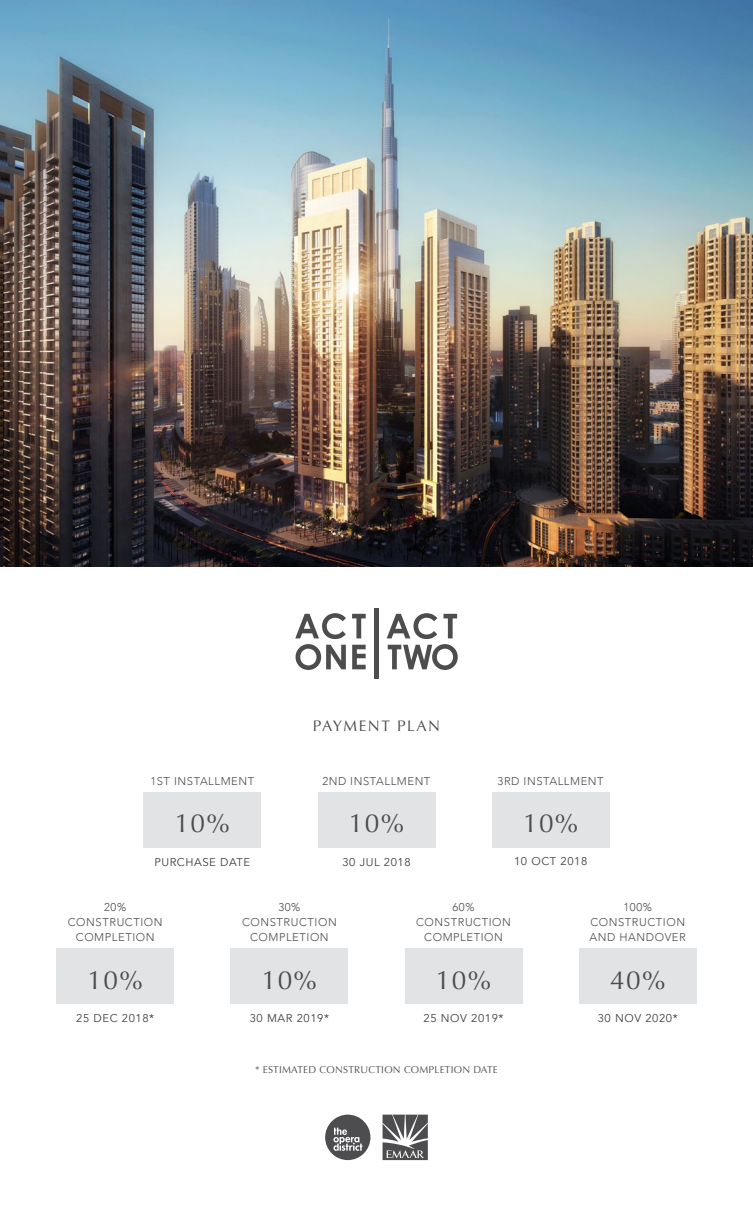
<style>
.page{position:relative;width:753px;height:1205px;background:#fff}
.page>*{position:absolute;margin:0;border:0;box-sizing:border-box;transform-origin:0 0}
.t1{font:26.25px "Optima";letter-spacing:.05em;color:#4c4c4e}
.t2{font:15.25px "Optima";letter-spacing:.1em;color:#4c4c4e}
.t3{font:300 11.25px/15px "Avenir";letter-spacing:.05em;color:#4c4c4e;text-align:center}
.t4{font:11.25px "Avenir";letter-spacing:.05em;color:#414042}
.t5{font:10px "Optima";letter-spacing:.025em;color:#4c4c4e}
</style>
<div class="page">
<div style="left:56px;top:948px;width:118px;height:56px;background:#e2e3e4"></div>
<div style="left:230px;top:948px;width:118px;height:56px;background:#e2e3e4"></div>
<div style="left:404px;top:948px;width:118px;height:56px;background:#e2e3e4"></div>
<div style="left:578px;top:948px;width:118px;height:56px;background:#e2e3e4"></div>
<div style="left:143px;top:792px;width:118px;height:56px;background:#e2e3e4"></div>
<div style="left:491px;top:792px;width:118px;height:56px;background:#e2e3e4"></div>
<div style="left:317px;top:792px;width:118px;height:56px;background:#e2e3e4"></div>
<img style="left:0;top:0;width:753px;height:566px">
<svg style="left:325px;top:1114px;width:45px;height:46px"></svg>
<svg style="left:382px;top:1114px;width:46px;height:46px;background:#7a7a7b"></svg>
<svg style="left:352px;top:614px;width:13px;height:24px"></svg>
<svg style="left:295px;top:613px;width:51px;height:57px"></svg>
<svg style="left:352px;top:645px;width:13px;height:24px"></svg>
<hr style="left:374px;top:608px;width:4px;height:70px;background:#4d4d4f">
<svg style="left:386px;top:613px;width:71px;height:57px"></svg>
<p class="t3" style="left:150px;top:774px;width:105px">1ST INSTALLMENT</p>
<h1 class="t1" style="left:175px;top:808px;width:57px">10%</h1>
<p class="t4" style="left:154px;top:855px;width:97px">PURCHASE DATE</p>
<h2 class="t2" style="left:313px;top:716px;width:129px">PAYMENT PLAN</h2>
<p class="t3" style="left:322px;top:774px;width:109px">2ND INSTALLMENT</p>
<h1 class="t1" style="left:349px;top:808px;width:57px">10%</h1>
<p class="t4" style="left:342px;top:855px;width:70px">30 JUL 2018</p>
<p class="t3" style="left:497px;top:774px;width:108px">3RD INSTALLMENT</p>
<h1 class="t1" style="left:523px;top:808px;width:57px">10%</h1>
<p class="t4" style="left:514px;top:855px;width:75px">10 OCT 2018</p>
<p class="t3" style="left:68px;top:900px;width:96px">20%<br>CONSTRUCTION<br>COMPLETION</p>
<h1 class="t1" style="left:88px;top:964px;width:57px">10%</h1>
<p class="t4" style="left:76px;top:1011px;width:79px">25 DEC 2018*</p>
<p class="t3" style="left:242px;top:900px;width:96px">30%<br>CONSTRUCTION<br>COMPLETION</p>
<h1 class="t1" style="left:262px;top:964px;width:57px">10%</h1>
<p class="t4" style="left:250px;top:1011px;width:81px">30 MAR 2019*</p>
<p class="t3" style="left:416px;top:900px;width:96px">60%<br>CONSTRUCTION<br>COMPLETION</p>
<h1 class="t1" style="left:436px;top:964px;width:57px">10%</h1>
<p class="t4" style="left:423px;top:1011px;width:81px">25 NOV 2019*</p>
<p class="t5" style="left:255px;top:1063px;width:244px">* ESTIMATED CONSTRUCTION COMPLETION DATE</p>
<p class="t3" style="left:589px;top:900px;width:98px">100%<br>CONSTRUCTION<br>AND HANDOVER</p>
<h1 class="t1" style="left:610px;top:964px;width:57px">40%</h1>
<p class="t4" style="left:597px;top:1011px;width:81px">30 NOV 2020*</p>
</div>
